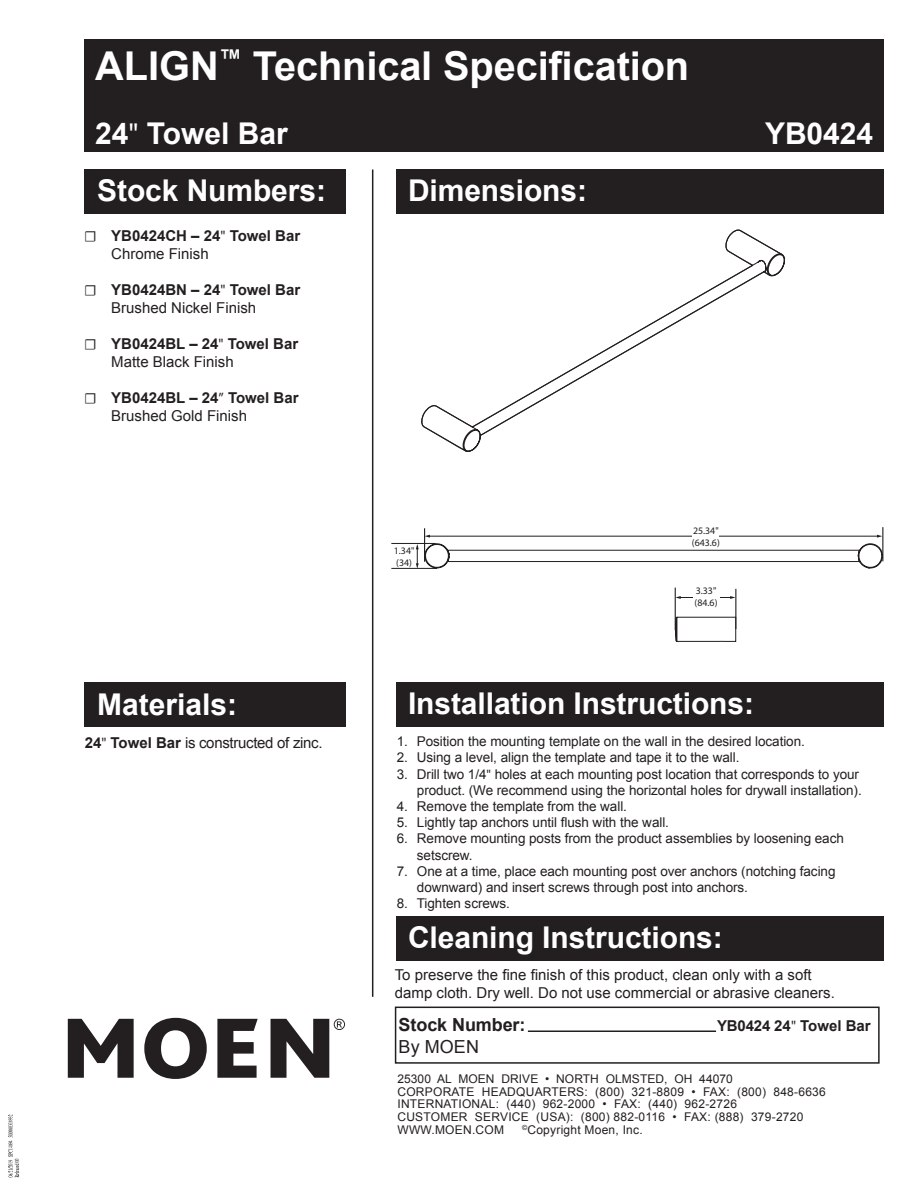
<style>
.page{position:relative;width:918px;height:1188px;background:#fff}
.page>*{position:absolute;margin:0;border:0;box-sizing:border-box;transform-origin:0 0}
.t1{font:700 39.75px "Arial";letter-spacing:-.005em;color:#fff}
.t2{font:700 30px "Arial";letter-spacing:-.005em;color:#fff}
.t3{font:700 18px "Arial";letter-spacing:-.005em;color:#231f20}
.t4{font:18px "Arial";letter-spacing:.005em;color:#231f20}
.t5{font:700 15px/18px "Arial";color:#231f20}
.t6{font:15px/18px "Arial";color:#231f20}
.t7{font:15px "Arial";letter-spacing:-.02em;color:#231f20}
.t8{font:13.5px/16.2px "Arial";letter-spacing:-.005em;color:#231f20}
.t9{font:12px/12.8px "Arial";letter-spacing:.02em;color:#231f20}
.t10{font:9.9px/11.9px "Myriad Pro";color:#211d1e}
.s1{font-family:"Myriad Pro";font-weight:400}
.s2{font-family:"Minion Pro";font-weight:400}
.s3{font-weight:400}
.s4{font-weight:700}
.s5{font-family:"Myriad Pro"}
</style>
<div class="page">
<div style="left:85px;top:169px;width:261px;height:45px;background:#231f20"></div>
<div style="left:85px;top:682px;width:261px;height:45px;background:#231f20"></div>
<div style="left:397px;top:169px;width:487px;height:45px;background:#231f20"></div>
<div style="left:397px;top:682px;width:487px;height:45px;background:#231f20"></div>
<div style="left:397px;top:916px;width:487px;height:45px;background:#231f20"></div>
<div style="left:85px;top:39px;width:799px;height:113px;background:#231f20"></div>
<hr style="left:372px;top:170px;width:1px;height:827px;background:#231f20">
<div style="left:395px;top:1007px;width:485px;height:57px;border:2px solid #231f20"></div>
<hr style="left:528px;top:1030px;width:188px;height:2px;background:#231f20">
<hr style="left:424px;top:528px;width:1px;height:34px;background:#040503">
<hr style="left:883px;top:527px;width:1px;height:34px;background:#040503">
<hr style="left:429px;top:536px;width:449px;height:1px;background:#211d1e">
<svg style="left:425px;top:535px;width:5px;height:3px"></svg>
<div style="left:692px;top:525px;width:27px;height:24px;background:#fff"></div>
<hr style="left:391px;top:543px;width:45px;height:1px;background:#211d1e">
<hr style="left:391px;top:568px;width:46px;height:1px;background:#211d1e">
<svg style="left:416px;top:544px;width:3px;height:25px"></svg>
<svg style="left:424px;top:543px;width:459px;height:99px"></svg>
<svg style="left:421px;top:230px;width:364px;height:222px"></svg>
<svg style="left:68px;top:1019px;width:66px;height:59px"></svg>
<svg style="left:144px;top:1018px;width:63px;height:61px"></svg>
<svg style="left:217px;top:1019px;width:41px;height:59px"></svg>
<svg style="left:271px;top:1019px;width:74px;height:59px"></svg>
<svg style="left:8px;top:1115px;width:11px;height:62px"></svg>
<h1 class="t1" style="left:95px;top:39px;width:596px">ALIGN<sup>™</sup> Technical Specification</h1>
<h2 class="t2" style="left:95px;top:113px;width:194px">24<span class="s1">"</span> Towel Bar</h2>
<h2 class="t2" style="left:765px;top:113px;width:109px">YB0424</h2>
<h2 class="t2" style="left:97px;top:171px;width:230px">Stock Numbers:</h2>
<h2 class="t2" style="left:408px;top:171px;width:181px">Dimensions:</h2>
<p class="t5" style="left:111px;top:227px;width:191px;text-indent:-27px"><span class="s2">☐</span> YB0424CH – 24<span class="s1">"</span> Towel Bar<br><span class="s3">Chrome Finish</span></p>
<p class="t5" style="left:111px;top:281px;width:191px;text-indent:-27px"><span class="s2">☐</span> YB0424BN – 24<span class="s1">"</span> Towel Bar<br><span class="s3">Brushed Nickel Finish</span></p>
<p class="t5" style="left:111px;top:335px;width:189px;text-indent:-27px"><span class="s2">☐</span> YB0424BL – 24<span class="s1">"</span> Towel Bar<br><span class="s3">Matte Black Finish</span></p>
<p class="t5" style="left:111px;top:389px;width:189px;text-indent:-27px"><span class="s2">☐</span> YB0424BL – 24<span class="s1">”</span> Towel Bar<br><span class="s3">Brushed Gold Finish</span></p>
<h2 class="t2" style="left:97px;top:684px;width:142px">Materials:</h2>
<p class="t7" style="left:85px;top:733px;width:239px"><span class="s4">24</span><span class="s5">"</span> <span class="s4">Towel Bar</span> is constructed of zinc.</p>
<p class="t10" style="left:394px;top:544px;width:22px">1.34" (34)</p>
<p class="t10" style="left:692px;top:524px;width:29px">25.34" (643.6)</p>
<p class="t10" style="left:695px;top:585px;width:24px">3.33" (84.6)</p>
<h2 class="t2" style="left:408px;top:684px;width:348px">Installation Instructions:</h2>
<p class="t8" style="left:397px;top:734px;width:410px">1. Position the mounting template on the wall in the desired location.</p>
<p class="t8" style="left:397px;top:750px;width:344px">2. Using a level, align the template and tape it to the wall.</p>
<p class="t8" style="left:397px;top:766px;width:467px;text-align:right">3. Drill two 1/4<span class="s5">"</span> holes at each mounting post location that corresponds to your product. (We recommend using the horizontal holes for drywall installation).</p>
<p class="t8" style="left:397px;top:798px;width:232px">4. Remove the template from the wall.</p>
<p class="t8" style="left:397px;top:815px;width:274px">5. Lightly tap anchors until flush with the wall.</p>
<p class="t8" style="left:417px;top:831px;width:428px;text-indent:-20px">6. Remove mounting posts from the product assemblies by loosening each setscrew.</p>
<p class="t8" style="left:417px;top:863px;width:420px;text-indent:-20px">7. One at a time, place each mounting post over anchors (notching facing downward) and insert screws through post into anchors.</p>
<p class="t8" style="left:397px;top:896px;width:115px">8. Tighten screws.</p>
<h2 class="t2" style="left:408px;top:918px;width:316px">Cleaning Instructions:</h2>
<p class="t6" style="left:395px;top:966px;width:442px">To preserve the fine finish of this product, clean only with a soft damp cloth. Dry well. Do not use commercial or abrasive cleaners.</p>
<h3 class="t3" style="left:399px;top:1013px;width:128px">Stock Number:</h3>
<p class="t5" style="left:717px;top:1018px;width:155px">YB0424 24<span class="s1">"</span> Towel Bar</p>
<h3 class="t4" style="left:399px;top:1035px;width:82px">By MOEN</h3>
<p class="t9" style="left:397px;top:1072px;width:430px">25300 AL MOEN DRIVE • NORTH OLMSTED, OH 44070<br>CORPORATE HEADQUARTERS: (800) 321-8809 • FAX: (800) 848-6636<br>INTERNATIONAL: (440) 962-2000 • FAX: (440) 962-2726<br>CUSTOMER SERVICE (USA): (800) 882-0116 • FAX: (888) 379-2720<br>WWW.MOEN.COM</p>
<p class="t9" style="left:522px;top:1123px;width:122px"><sup>©</sup>Copyright Moen, Inc.</p>
</div>
